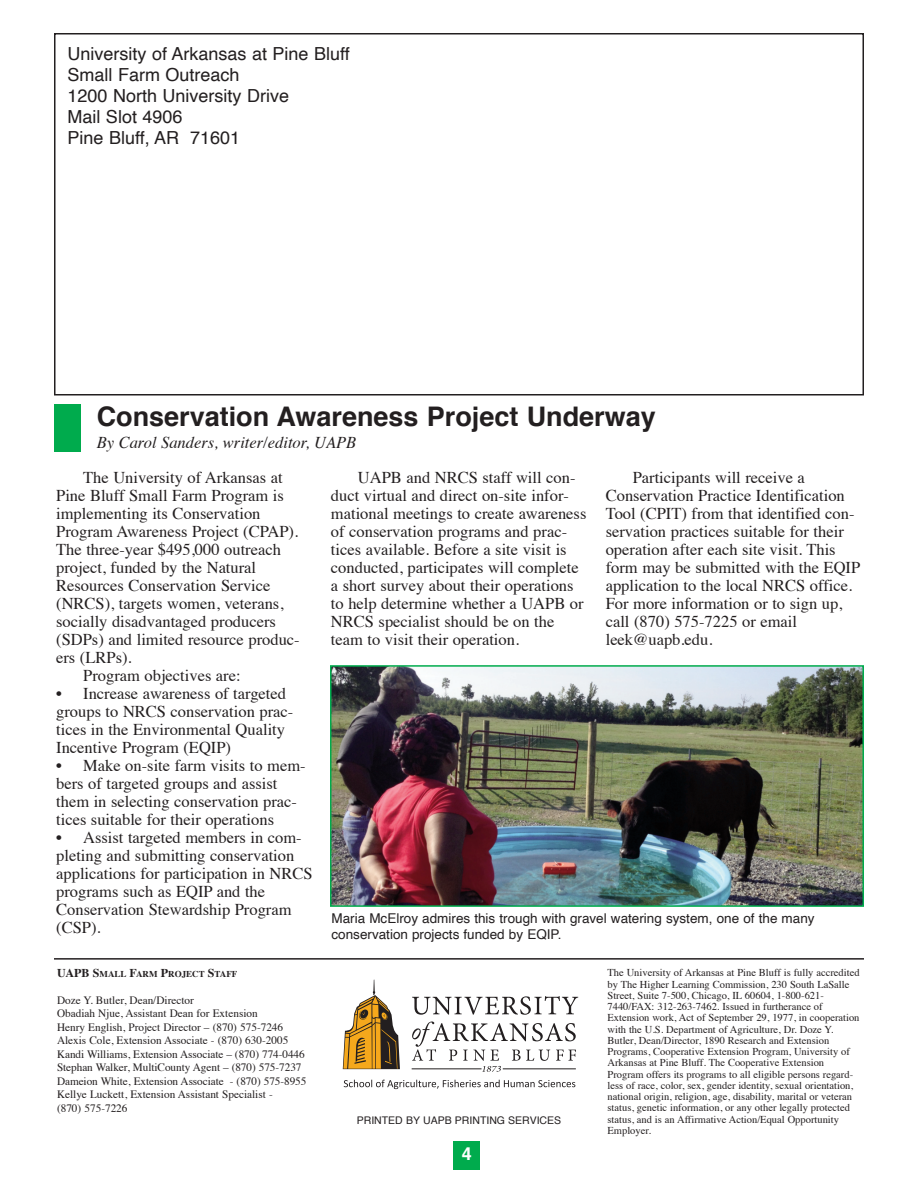
<style>
.page{position:relative;width:918px;height:1188px;background:#fff}
.page>*{position:absolute;margin:0;border:0;box-sizing:border-box;transform-origin:0 0}
.t1{font:700 27px "Helvetica";color:#231f20}
.t2{font:18px/21px "Helvetica";color:#231f20}
.t3{font:700 18px "Helvetica";color:#fff}
.t4{font:16.5px/18px "Times";color:#231f20}
.t5{font:italic 16.5px "Times";color:#231f20}
.t6{font:13.5px/16.2px "Helvetica";color:#231f20}
.t7{font:11.25px/13.5px "Times";color:#231f20}
.t8{font:10.5px/11.2px "Times";color:#231f20}
.t9{font:10.5px "Helvetica";color:#231f20}
.t10{font:700 9px "Times";color:#231f20}
.s1{font-size:12px}
</style>
<div class="page">
<div style="left:453px;top:1141px;width:27px;height:29px;background:#00ab4d"></div>
<hr style="left:54px;top:958px;width:810px;height:2px;background:#231f20">
<div style="left:54px;top:33px;width:810px;height:363px;border:2px solid #231f20"></div>
<div style="left:54px;top:404px;width:27px;height:48px;background:#00ab4d"></div>
<img style="left:333px;top:668px;width:528px;height:236px">
<div style="left:330px;top:665px;width:534px;height:242px;border:2px solid #00ab4d"></div>
<svg style="left:343px;top:991px;width:57px;height:78px"></svg>
<svg style="left:412px;top:996px;width:166px;height:19px"></svg>
<svg style="left:412px;top:1022px;width:164px;height:50px"></svg>
<hr style="left:503px;top:1068px;width:73px;height:1px;background:#231f20">
<svg style="left:344px;top:1080px;width:231px;height:9px"></svg>
<p class="t2" style="left:68px;top:45px;width:284px">University of Arkansas at Pine Bluff<br>Small Farm Outreach<br>1200 North University Drive<br>Mail Slot 4906<br>Pine Bluff, AR 71601</p>
<h1 class="t1" style="left:97px;top:405px;width:560px">Conservation Awareness Project Underway</h1>
<p class="t5" style="left:97px;top:436px;width:261px">By Carol Sanders, writer/editor, UAPB</p>
<p class="t4" style="left:83px;top:470px;width:201px">The University of Arkansas at</p>
<p class="t4" style="left:56px;top:488px;width:229px">Pine Bluff Small Farm Program is</p>
<p class="t4" style="left:56px;top:506px;width:206px">implementing its Conservation</p>
<p class="t4" style="left:56px;top:524px;width:244px">Program Awareness Project (CPAP).</p>
<p class="t4" style="left:56px;top:542px;width:226px">The three-year $495,000 outreach</p>
<p class="t4" style="left:56px;top:560px;width:202px">project, funded by the Natural</p>
<p class="t4" style="left:56px;top:578px;width:216px">Resources Conservation Service</p>
<p class="t4" style="left:56px;top:596px;width:229px">(NRCS), targets women, veterans,</p>
<p class="t4" style="left:56px;top:614px;width:221px">socially disadvantaged producers</p>
<p class="t4" style="left:56px;top:632px;width:245px">(SDPs) and limited resource produc-</p>
<p class="t4" style="left:56px;top:650px;width:77px">ers (LRPs).</p>
<p class="t4" style="left:83px;top:668px;width:159px">Program objectives are:</p>
<p class="t4" style="left:56px;top:686px;width:239px">• Increase awareness of targeted groups to NRCS conservation prac&shy;tices in the Environmental Quality<br>Incentive Program (EQIP)</p>
<p class="t4" style="left:56px;top:758px;width:251px">• Make on-site farm visits to mem&shy;bers of targeted groups and assist them in selecting conservation prac&shy;tices suitable for their operations</p>
<p class="t4" style="left:56px;top:830px;width:258px">• Assist targeted members in com&shy;pleting and submitting conservation applications for participation in NRCS programs such as EQIP and the<br>Conservation Stewardship Program (CSP).</p>
<p class="t4" style="left:331px;top:470px;width:257px;text-indent:27px">UAPB and NRCS staff will con&shy;duct virtual and direct on-site infor&shy;mational meetings to create awareness of conservation programs and prac&shy;tices available. Before a site visit is conducted, participates will complete a short survey about their operations to help determine whether a UAPB or NRCS specialist should be on the team to visit their operation.</p>
<p class="t4" style="left:606px;top:470px;width:256px;text-indent:27px">Participants will receive a Conservation Practice Identification Tool (CPIT) from that identified con&shy;servation practices suitable for their operation after each site visit. This form may be submitted with the EQIP application to the local NRCS office.<br>For more information or to sign up, call (870) 575-7225 or email leek@uapb.edu.</p>
<p class="t6" style="left:332px;top:911px;width:485px">Maria McElroy admires this trough with gravel watering system, one of the many conservation projects funded by EQIP.</p>
<p class="t10" style="left:57px;top:971px;width:182px"><span class="s1">UAPB S</span>MALL <span class="s1">F</span>ARM <span class="s1">P</span>ROJECT <span class="s1">S</span>TAFF</p>
<p class="t7" style="left:57px;top:994px;width:251px">Doze Y. Butler, Dean/Director<br>Obadiah Njue, Assistant Dean for Extension<br>Henry English, Project Director – (870) 575-7246<br>Alexis Cole, Extension Associate - (870) 630-2005<br>Kandi Williams, Extension Associate – (870) 774-0446<br>Stephan Walker, MultiCounty Agent – (870) 575-7237<br>Dameion White, Extension Associate - (870) 575-8955<br>Kellye Luckett, Extension Assistant Specialist -<br>(870) 575-7226</p>
<p class="t9" style="left:357px;top:1116px;width:206px">PRINTED BY UAPB PRINTING SERVICES</p>
<p class="t3" style="left:462px;top:1146px;width:12px">4</p>
<p class="t8" style="left:608px;top:968px;width:254px">The University of Arkansas at Pine Bluff is fully accredited by The Higher Learning Commission, 230 South LaSalle Street, Suite 7-500, Chicago, IL 60604, 1-800-621- 7440/FAX: 312-263-7462. Issued in furtherance of Extension work, Act of September 29, 1977, in cooperation with the U.S. Department of Agriculture, Dr. Doze Y.<br>Butler, Dean/Director, 1890 Research and Extension Programs, Cooperative Extension Program, University of Arkansas at Pine Bluff. The Cooperative Extension Program offers its programs to all eligible persons regard&shy;less of race, color, sex, gender identity, sexual orientation, national origin, religion, age, disability, marital or veteran status, genetic information, or any other legally protected status, and is an Affirmative Action/Equal Opportunity Employer.</p>
</div>
